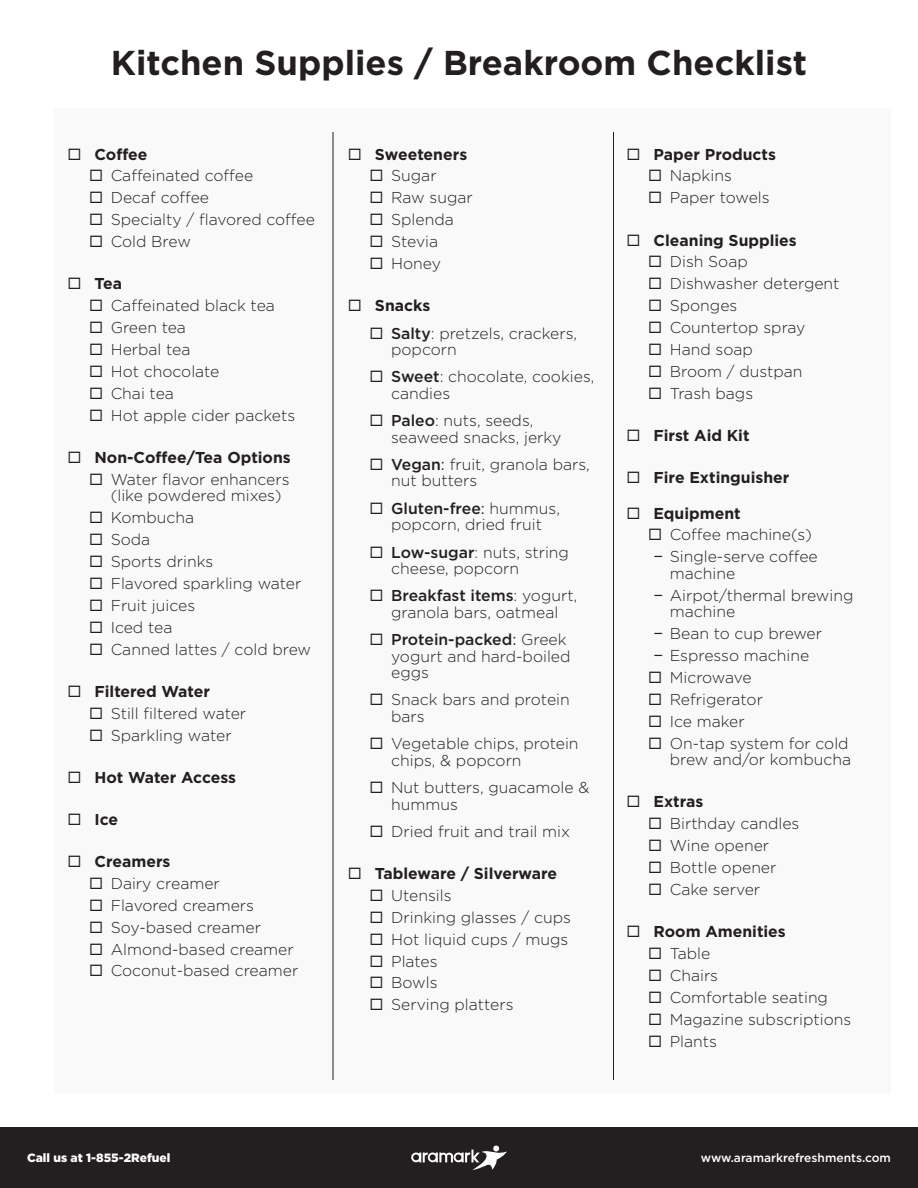
<style>
.page{position:relative;width:918px;height:1188px;background:#fff}
.page>*{position:absolute;margin:0;border:0;box-sizing:border-box;transform-origin:0 0}
.t1{font:700 34.5px "Gotham";color:#231f20}
.t2{font:300 15.75px/16.5px "Gotham";color:#231f20}
.t3{font:700 15.75px "Gotham";color:#231f20}
.t4{font:300 15.75px "Gotham";letter-spacing:-.02em;color:#231f20}
.t5{font:500 12px "Gotham";color:#fff}
.t6{font:900 12px "Gotham";color:#fff}
.s1{font-weight:500}
.s2{font-weight:400}
</style>
<div class="page">
<div style="left:54px;top:108px;width:837px;height:986px;background:#f9f9f9"></div>
<div style="left:0;top:1128px;width:918px;height:60px;background:#231f20"></div>
<svg style="left:411px;top:1146px;width:96px;height:24px"></svg>
<hr style="left:333px;top:132px;width:1px;height:948px;background:#231f20">
<hr style="left:613px;top:132px;width:1px;height:948px;background:#231f20">
<p class="t1" style="left:111px;top:40px;width:698px">Kitchen Supplies / Breakroom Checklist</p>
<p class="t3" style="left:68px;top:144px;width:82px">◻ Coffee</p>
<p class="t2" style="left:89px;top:167px;width:166px">◻ Caffeinated coffee</p>
<p class="t2" style="left:89px;top:189px;width:122px">◻ Decaf coffee</p>
<p class="t2" style="left:89px;top:211px;width:227px">◻ Specialty / flavored coffee</p>
<p class="t2" style="left:89px;top:233px;width:103px">◻ Cold Brew</p>
<p class="t3" style="left:68px;top:273px;width:56px">◻ Tea</p>
<p class="t2" style="left:89px;top:297px;width:187px">◻ Caffeinated black tea</p>
<p class="t2" style="left:89px;top:319px;width:98px">◻ Green tea</p>
<p class="t2" style="left:89px;top:341px;width:103px">◻ Herbal tea</p>
<p class="t2" style="left:89px;top:363px;width:132px">◻ Hot chocolate</p>
<p class="t2" style="left:89px;top:385px;width:86px">◻ Chai tea</p>
<p class="t2" style="left:89px;top:407px;width:208px">◻ Hot apple cider packets</p>
<p class="t3" style="left:68px;top:447px;width:225px">◻ Non-Coffee/Tea Options</p>
<p class="t2" style="left:111px;top:471px;width:180px;text-indent:-22px">◻ Water flavor enhancers (like powdered mixes)</p>
<p class="t2" style="left:89px;top:509px;width:107px">◻ Kombucha</p>
<p class="t2" style="left:89px;top:531px;width:63px">◻ Soda</p>
<p class="t2" style="left:89px;top:553px;width:126px">◻ Sports drinks</p>
<p class="t2" style="left:89px;top:575px;width:214px">◻ Flavored sparkling water</p>
<p class="t2" style="left:89px;top:597px;width:108px">◻ Fruit juices</p>
<p class="t2" style="left:89px;top:618px;width:85px">◻ Iced tea</p>
<p class="t2" style="left:89px;top:640px;width:224px">◻ Canned lattes / cold brew</p>
<p class="t3" style="left:68px;top:681px;width:144px">◻ Filtered Water</p>
<p class="t2" style="left:89px;top:704px;width:159px">◻ Still filtered water</p>
<p class="t2" style="left:89px;top:726px;width:144px">◻ Sparkling water</p>
<p class="t3" style="left:68px;top:767px;width:170px">◻ Hot Water Access</p>
<p class="t3" style="left:68px;top:809px;width:52px">◻ Ice</p>
<p class="t3" style="left:68px;top:851px;width:105px">◻ Creamers</p>
<p class="t2" style="left:89px;top:875px;width:132px">◻ Dairy creamer</p>
<p class="t2" style="left:89px;top:897px;width:167px">◻ Flavored creamers</p>
<p class="t2" style="left:89px;top:918px;width:173px">◻ Soy-based creamer</p>
<p class="t2" style="left:89px;top:940px;width:206px">◻ Almond-based creamer</p>
<p class="t2" style="left:89px;top:962px;width:211px">◻ Coconut-based creamer</p>
<p class="t3" style="left:348px;top:144px;width:121px">◻ Sweeteners</p>
<p class="t2" style="left:370px;top:167px;width:69px">◻ Sugar</p>
<p class="t2" style="left:370px;top:189px;width:105px">◻ Raw sugar</p>
<p class="t2" style="left:370px;top:211px;width:86px">◻ Splenda</p>
<p class="t2" style="left:370px;top:233px;width:70px">◻ Stevia</p>
<p class="t2" style="left:370px;top:255px;width:73px">◻ Honey</p>
<p class="t3" style="left:348px;top:295px;width:84px">◻ Snacks</p>
<p class="t2" style="left:391px;top:324px;width:188px;text-indent:-22px">◻ <span class="s1">Salty</span>: pretzels, crackers, popcorn</p>
<p class="t2" style="left:391px;top:368px;width:205px;text-indent:-22px">◻ <span class="s1">Sweet</span>: chocolate, cookies, candies</p>
<p class="t2" style="left:391px;top:412px;width:172px;text-indent:-22px">◻ <span class="s1">Paleo</span>: nuts, seeds, seaweed snacks, jerky</p>
<p class="t2" style="left:391px;top:456px;width:200px;text-indent:-22px">◻ <span class="s1">Vegan</span><span class="s2">:</span> fruit, granola bars, nut butters</p>
<p class="t2" style="left:370px;top:500px;width:192px;text-align:center">◻ <span class="s1">Gluten-free</span><span class="s2">:</span> hummus, popcorn, dried fruit</p>
<p class="t2" style="left:391px;top:543px;width:179px;text-indent:-22px">◻ <span class="s1">Low-sugar</span>: nuts, string cheese, popcorn</p>
<p class="t2" style="left:370px;top:587px;width:209px;text-align:center">◻ <span class="s1">Breakfast items</span>: yogurt, granola bars, oatmeal</p>
<p class="t2" style="left:391px;top:631px;width:181px;text-indent:-22px">◻ <span class="s1">Protein-packed</span><span class="s2">:</span> Greek yogurt and hard-boiled eggs</p>
<p class="t2" style="left:391px;top:691px;width:180px;text-indent:-22px">◻ Snack bars and protein bars</p>
<p class="t2" style="left:391px;top:735px;width:189px;text-indent:-22px">◻ Vegetable chips, protein chips, &amp; popcorn</p>
<p class="t2" style="left:391px;top:779px;width:200px;text-indent:-22px">◻ Nut butters, guacamole &amp; hummus</p>
<p class="t2" style="left:370px;top:823px;width:202px">◻ Dried fruit and trail mix</p>
<p class="t3" style="left:348px;top:863px;width:211px">◻ Tableware / Silverware</p>
<p class="t2" style="left:370px;top:887px;width:83px">◻ Utensils</p>
<p class="t2" style="left:370px;top:909px;width:203px">◻ Drinking glasses / cups</p>
<p class="t2" style="left:370px;top:930px;width:200px">◻ Hot liquid cups / mugs</p>
<p class="t2" style="left:370px;top:952px;width:70px">◻ Plates</p>
<p class="t2" style="left:370px;top:974px;width:69px">◻ Bowls</p>
<p class="t2" style="left:370px;top:996px;width:146px">◻ Serving platters</p>
<p class="t3" style="left:627px;top:144px;width:151px">◻ Paper Products</p>
<p class="t2" style="left:648px;top:167px;width:85px">◻ Napkins</p>
<p class="t2" style="left:648px;top:189px;width:123px">◻ Paper towels</p>
<p class="t3" style="left:627px;top:230px;width:172px">◻ Cleaning Supplies</p>
<p class="t2" style="left:648px;top:253px;width:101px">◻ Dish Soap</p>
<p class="t2" style="left:648px;top:275px;width:193px">◻ Dishwasher detergent</p>
<p class="t2" style="left:648px;top:297px;width:91px">◻ Sponges</p>
<p class="t2" style="left:648px;top:319px;width:159px">◻ Countertop spray</p>
<p class="t2" style="left:648px;top:341px;width:106px">◻ Hand soap</p>
<p class="t2" style="left:648px;top:363px;width:156px">◻ Broom / dustpan</p>
<p class="t2" style="left:648px;top:385px;width:107px">◻ Trash bags</p>
<p class="t3" style="left:627px;top:425px;width:125px">◻ First Aid Kit</p>
<p class="t3" style="left:627px;top:467px;width:164px">◻ Fire Extinguisher</p>
<p class="t3" style="left:627px;top:503px;width:116px">◻ Equipment</p>
<p class="t2" style="left:648px;top:526px;width:165px">◻ Coffee machine(s)</p>
<p class="t2" style="left:670px;top:548px;width:150px;text-indent:-16px"><span class="s2">−</span> Single-serve coffee machine</p>
<p class="t2" style="left:670px;top:587px;width:185px;text-indent:-16px"><span class="s2">−</span> Airpot/thermal brewing machine</p>
<p class="t2" style="left:654px;top:625px;width:170px"><span class="s2">−</span> Bean to cup brewer</p>
<p class="t2" style="left:654px;top:647px;width:157px"><span class="s2">−</span> Espresso machine</p>
<p class="t4" style="left:648px;top:667px;width:105px">◻ Microwave</p>
<p class="t2" style="left:648px;top:691px;width:116px">◻ Refrigerator</p>
<p class="t2" style="left:648px;top:713px;width:98px">◻ Ice maker</p>
<p class="t2" style="left:648px;top:734px;width:205px;text-align:right">◻ On-tap system for cold brew and/or kombucha</p>
<p class="t3" style="left:627px;top:791px;width:78px">◻ Extras</p>
<p class="t2" style="left:648px;top:815px;width:153px">◻ Birthday candles</p>
<p class="t2" style="left:648px;top:837px;width:123px">◻ Wine opener</p>
<p class="t2" style="left:648px;top:859px;width:130px">◻ Bottle opener</p>
<p class="t2" style="left:648px;top:881px;width:114px">◻ Cake server</p>
<p class="t3" style="left:627px;top:921px;width:161px">◻ Room Amenities</p>
<p class="t2" style="left:648px;top:945px;width:64px">◻ Table</p>
<p class="t2" style="left:648px;top:967px;width:71px">◻ Chairs</p>
<p class="t2" style="left:648px;top:989px;width:181px">◻ Comfortable seating</p>
<p class="t2" style="left:648px;top:1010px;width:205px">◻ Magazine subscriptions</p>
<p class="t2" style="left:648px;top:1032px;width:70px">◻ Plants</p>
<p class="t6" style="left:27px;top:1150px;width:145px">Call us at 1-855-2Refuel</p>
<p class="t5" style="left:701px;top:1150px;width:192px">www.aramarkrefreshments.com</p>
</div>
